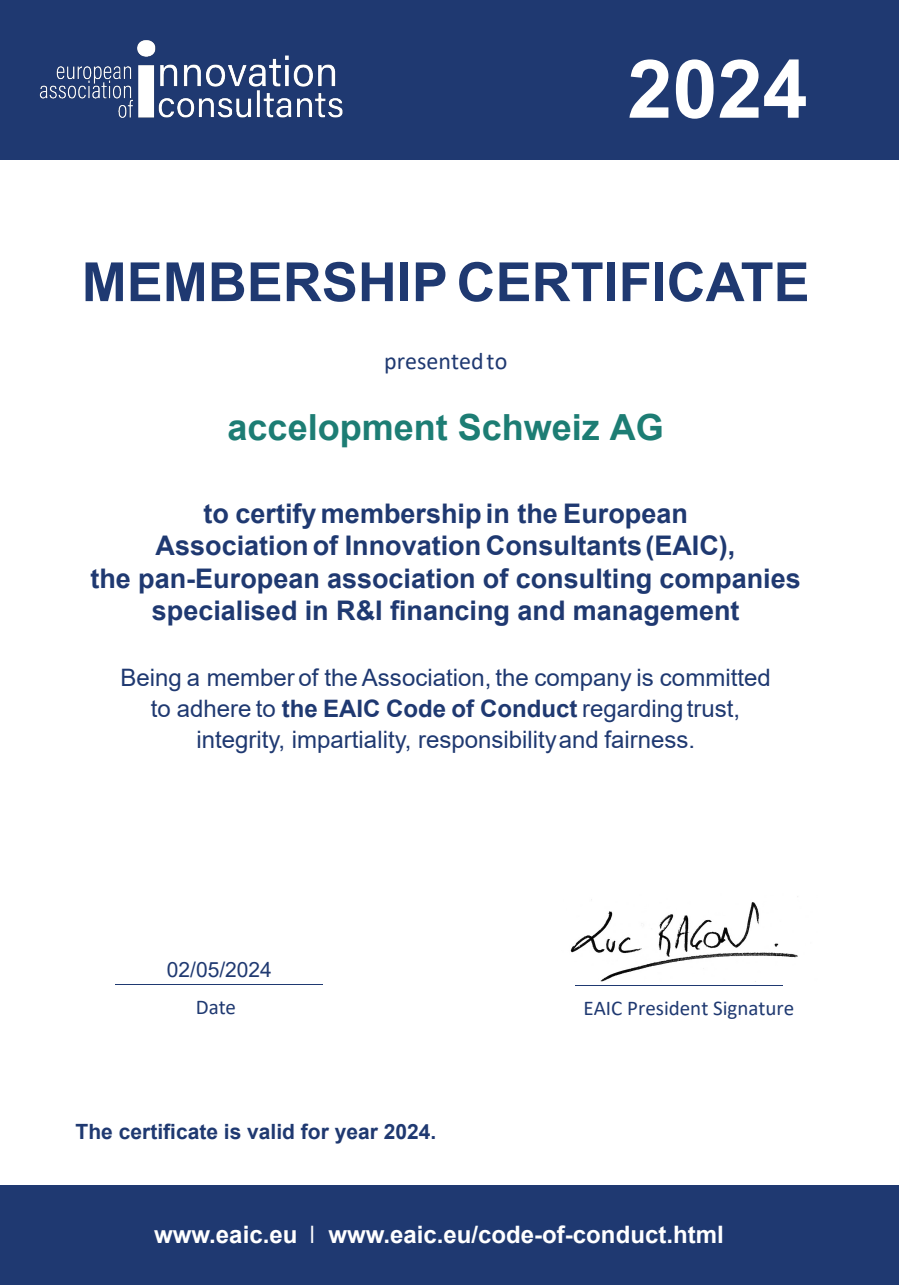
<style>
.page{position:relative;width:899px;height:1285px;background:#fff}
.page>*{position:absolute;margin:0;border:0;box-sizing:border-box;transform-origin:0 0}
.t1{font:700 81px "Arial";color:#fff}
.t2{font:700 54px "Arial";color:#1f3971}
.t3{font:700 36px "Arial";color:#1d7d74}
.t4{font:700 27px/32.4px "Arial";color:#1f3971;text-align:center}
.t5{font:24px/31.2px "Arial";color:#1f3971;text-align:center}
.t6{font:700 24px "Arial";color:#fff}
.t7{font:24px "Calibri";color:#1f3971}
.t8{font:700 21px "Arial";color:#1f3971}
.t9{font:21px "Calibri";color:#1f3971}
.t10{font:21px "Arial";color:#1f3971}
.s1{font-weight:700}
.s2{font-family:"Arial Narrow";font-weight:400}
</style>
<div class="page">
<div style="left:0;top:1185px;width:899px;height:99px;background:#1f3971"></div>
<div style="left:0;top:0;width:899px;height:160px;background:#1f3971"></div>
<img style="left:39px;top:40px;width:304px;height:78px">
<hr style="left:116px;top:983px;width:207px;height:1px;background:#1f3971">
<hr style="left:575px;top:984px;width:208px;height:1px;background:#1f3971">
<img style="left:570px;top:896px;width:228px;height:85px">
<h1 class="t1" style="left:627px;top:59px;width:182px">2024</h1>
<h2 class="t2" style="left:82px;top:262px;width:729px">MEMBERSHIP CERTIFICATE</h2>
<p class="t7" style="left:384px;top:351px;width:125px">presentedto</p>
<h3 class="t3" style="left:227px;top:402px;width:438px">accelopment Schweiz AG</h3>
<p class="t4" style="left:90px;top:499px;width:712px">to certify membership in the European<br>Associationof Innovation Consultants(EAIC),<br>the pan-European association of consulting companies specialised in R&amp;I financing and management</p>
<p class="t5" style="left:120px;top:664px;width:652px">Being a member of the Association, the company is committed to adhere to <span class="s1">the EAIC Code of Conduct</span> regardingtrust, integrity, impartiality, responsibilityand fairness.</p>
<p class="t10" style="left:167px;top:954px;width:107px">02/05/2024</p>
<p class="t9" style="left:196px;top:997px;width:42px">Date</p>
<p class="t9" style="left:583px;top:993px;width:212px">EAIC President Signature</p>
<p class="t8" style="left:76px;top:1122px;width:362px">The certificate is valid for year 2024.</p>
<p class="t6" style="left:154px;top:1225px;width:571px">www.eaic.eu <span class="s2">I</span> www.eaic.eu/code-of-conduct.html</p>
</div>
